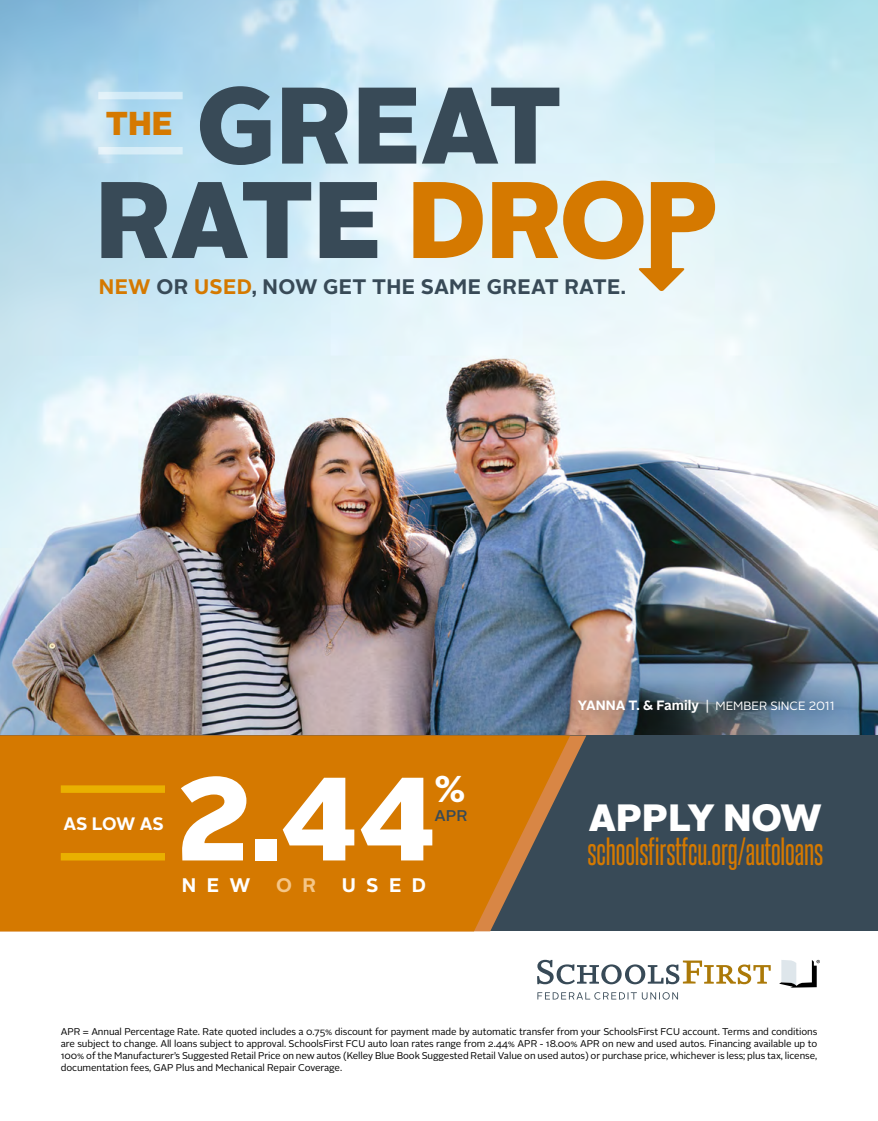
<style>
.page{position:relative;width:878px;height:1121px;background:#fff}
.page>*{position:absolute;margin:0;border:0;box-sizing:border-box;transform-origin:0 0}
.t1{font:900 118.2px "Alright Sans";color:#fff}
.t2{font:900 37.95px "Alright Sans";color:#fff}
.t3{font:900 37.2px "Alright Sans";color:#fff}
.t4{font:33.45px "Steelfish Rg";letter-spacing:-.005em;color:#d57900}
.t5{font:900 33px "Alright Sans";color:#d57900}
.t6{font:700 21px "Alright Sans";letter-spacing:.015em;color:#384a57}
.t7{font:700 19.65px "Alright Sans";letter-spacing:.53em;color:#fff}
.t8{font:700 19.65px "Alright Sans";color:#f5c687}
.t9{font:700 18px "Alright Sans";letter-spacing:-.015em;color:#fff}
.t10{font:500 15.45px "Alright Sans";color:#384a57;scale:1.04 1}
.t11{font:12px "Alright Sans";color:#fff}
.t12{font:9.75px/11.7px "Alright Sans";letter-spacing:-.01em;color:#000;text-align:justify}
.s1{color:#d57900}
.s2{font-weight:700;font-size:13.5px}
.s3{font-size:13.5px}
</style>
<div class="page">
<img style="left:0;top:0;width:878px;height:735px">
<div style="left:558px;top:677px;width:296px;height:56px;background:#000;opacity:.75"></div>
<div style="left:0;top:735px;width:870px;height:196px;background:#384a57"></div>
<svg style="left:0;top:735px;width:570px;height:196px;background:#cb7607"></svg>
<svg style="left:537px;top:959px;width:233px;height:40px"></svg>
<svg style="left:779px;top:959px;width:40px;height:28px"></svg>
<svg style="left:413px;top:181px;width:302px;height:110px;background:#ddbc88"></svg>
<svg style="left:101px;top:182px;width:276px;height:76px;background:#708794"></svg>
<svg style="left:200px;top:86px;width:359px;height:79px;background:#758d9a"></svg>
<svg style="left:98px;top:147px;width:85px;height:7px"></svg>
<svg style="left:98px;top:92px;width:85px;height:7px"></svg>
<div style="left:61px;top:853px;width:104px;height:7px;background:#e9b000"></div>
<div style="left:61px;top:785px;width:104px;height:8px;background:#e9b000"></div>
<h3 class="t5" style="left:106px;top:100px;width:68px">THE</h3>
<h3 class="t6" style="left:99px;top:271px;width:528px"><span class="s1">NEW</span> OR <span class="s1">USED</span>, NOW GET THE SAME GREAT RATE.</h3>
<h3 class="t9" style="left:63px;top:811px;width:102px">AS LOW AS</h3>
<h3 class="t3" style="left:434px;top:762px;width:32px">%</h3>
<h1 class="t1" style="left:174px;top:734px;width:262px">2.44</h1>
<h3 class="t7" style="left:182px;top:871px;width:70px">NEW</h3>
<h3 class="t8" style="left:276px;top:871px;width:42px">O R</h3>
<h3 class="t7" style="left:341px;top:871px;width:86px">USED</h3>
<h3 class="t10" style="left:434px;top:805px;width:33px">APR</h3>
<p class="t11" style="left:578px;top:697px;width:258px"><span class="s2">YANNA T. &amp; Family</span> <span class="s3">|</span> MEMBER SINCE 2011</p>
<h2 class="t2" style="left:588px;top:790px;width:235px">APPLY NOW</h2>
<h3 class="t4" style="left:587px;top:831px;width:237px">schoolsfirstfcu.org/autoloans</h3>
<p class="t12" style="left:61px;top:1026px;width:758px">APR = Annual Percentage Rate. Rate quoted includes a 0.75% discount for payment made by automatic transfer from your SchoolsFirst FCU account. Terms and conditions are subject to change. All loans subject to approval. SchoolsFirst FCU auto loan rates range from 2.44% APR - 18.00% APR on new and used autos. Financing available up to 100% of the Manufacturer’s Suggested Retail Price on new autos (Kelley Blue Book Suggested Retail Value on used autos) or purchase price, whichever is less; plus tax, license, documentation fees, GAP Plus and Mechanical Repair Coverage.</p>
</div>
